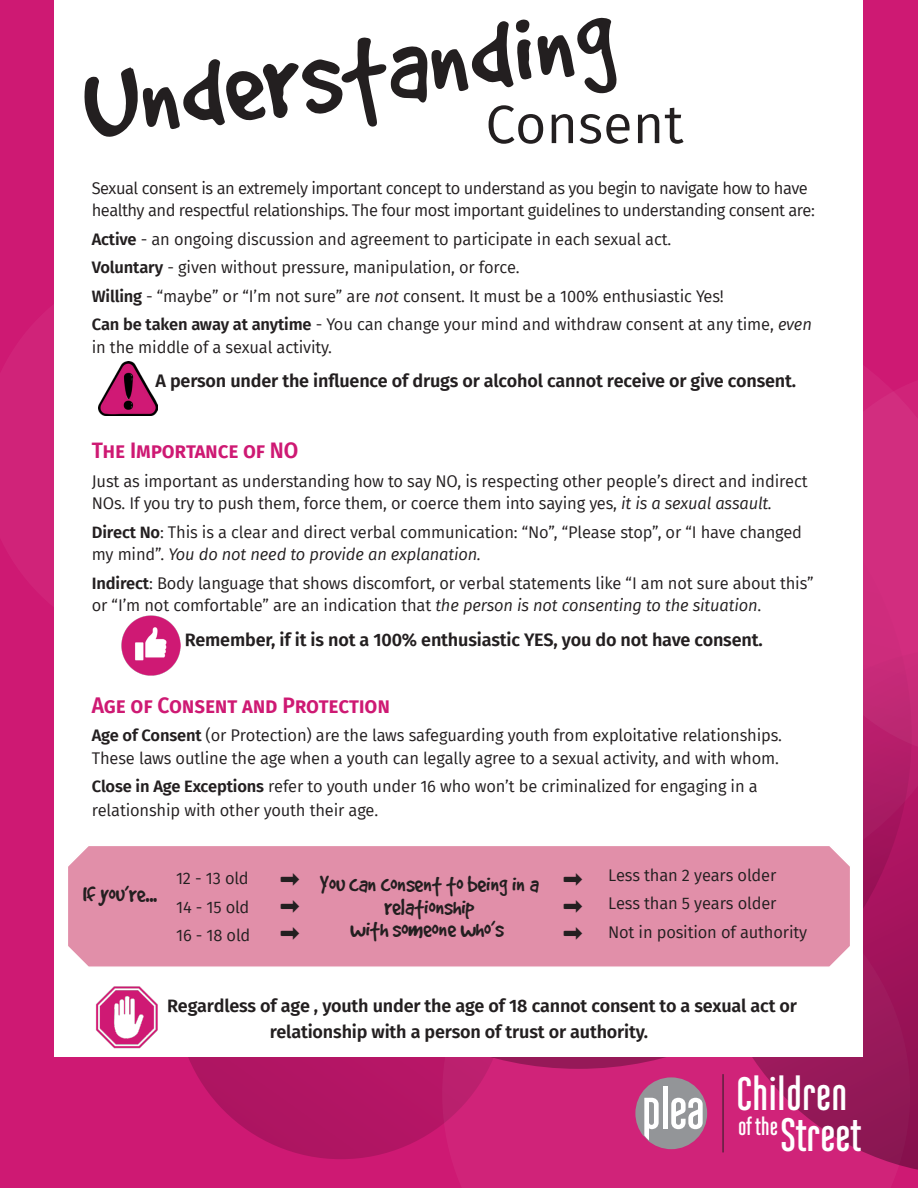
<style>
.page{position:relative;width:918px;height:1188px;background:#fff}
.page>*{position:absolute;margin:0;border:0;box-sizing:border-box;transform-origin:0 0}
.t1{font:117px "Good Dog Plain";color:#231f20}
.t2{font:54px "Fira Sans";color:#231f20}
.t3{font:700 46.8px/40.2px "Ando";letter-spacing:.005em;color:#fff;text-align:right}
.t4{font:25.5px/22.5px "Good Dog Plain";letter-spacing:-.01em;color:#231f20;text-align:center}
.t5{font:700 25.05px "Ando";color:#fff}
.t6{font:600 22.5px "Fira Sans";letter-spacing:.005em;color:#ce1973;scale:.93 1}
.t7{font:21px "Fira Sans";color:#231f20}
.t8{font:600 18px "Fira Sans";letter-spacing:-.01em;color:#231f20}
.t9{font:16.5px/22.5px "Fira Sans";letter-spacing:-.01em;color:#231f20}
.t10{font:16.5px/22.5px "Fira Sans";letter-spacing:-.03em;color:#231f20}
.s1{font-weight:600}
.s2{font-style:italic}
</style>
<div class="page">
<div style="left:1px;top:0;width:917px;height:1188px;background:#ce1973"></div>
<div style="left:175px;top:828px;width:332px;height:331px;background:#b11563;border-radius:166px"></div>
<svg style="left:442px;top:1069px;width:266px;height:81px;fill:#d02379"></svg>
<svg style="left:722px;top:759px;width:196px;height:411px"></svg>
<svg style="left:876px;top:391px;width:42px;height:368px;fill:#d22d7f"></svg>
<svg style="left:0;top:260px;width:55px;height:392px;fill:#d02379"></svg>
<svg style="left:245px;top:402px;width:667px;height:667px"></svg>
<div style="left:55px;top:0;width:808px;height:1056px;background:#fff"></div>
<svg style="left:635px;top:1077px;width:72px;height:72px"></svg>
<hr style="left:723px;top:1074px;width:1px;height:78px;background:#231f20">
<img style="left:98px;top:362px;width:60px;height:53px">
<img style="left:121px;top:616px;width:60px;height:59px">
<div style="left:68px;top:846px;width:782px;height:121px;background:#e18fa9"></div>
<img style="left:96px;top:986px;width:62px;height:63px">
<p class="t1" style="left:76px;top:48px;width:536px;rotate:-7deg">Understanding</p>
<p class="t2" style="left:485px;top:84px;width:200px">Consent</p>
<p class="t10" style="left:92px;top:176px;width:725px">Sexual consent is an extremely important concept to understand as you begin to navigate how to have healthy and respectful relationships. The four most important guidelines to understanding consent are:</p>
<p class="t9" style="left:92px;top:227px;width:581px"><span class="s1">Active</span> - an ongoing discussion and agreement to participate in each sexual act.</p>
<p class="t9" style="left:92px;top:256px;width:429px"><span class="s1">Voluntary</span> - given without pressure, manipulation, or force.</p>
<p class="t9" style="left:92px;top:284px;width:634px"><span class="s1">Willing</span> - “maybe” or “I’m not sure” are <span class="s2">not</span> consent. It must be a 100% enthusiastic Yes!</p>
<p class="t9" style="left:92px;top:313px;width:722px"><span class="s1">Can be taken away at anytime</span> - You can change your mind and withdraw consent at any time, <span class="s2">even </span>in the middle of a sexual activity.</p>
<p class="t8" style="left:156px;top:366px;width:642px">A person under the influence of drugs or alcohol cannot receive or give consent.</p>
<p class="t6" style="left:92px;top:432px;width:224px">The Importance of NO</p>
<p class="t9" style="left:92px;top:470px;width:717px">Just as important as understanding how to say NO, is respecting other people’s direct and indirect<br>NOs. If you try to push them, force them, or coerce them into saying yes, <span class="s2">it is a sexual assault.</span></p>
<p class="t9" style="left:92px;top:521px;width:712px"><span class="s1">Direct No</span>: This is a clear and direct verbal communication: “No”, “Please stop”, or “I have changed my mind”. <span class="s2">You do not need to provide an explanation.</span></p>
<p class="t9" style="left:92px;top:572px;width:723px"><span class="s1">Indirect</span>: Body language that shows discomfort, or verbal statements like “I am not sure about this” or “I’m not comfortable” are an indication that <span class="s2">the person is not consenting to the situation</span>.</p>
<p class="t8" style="left:185px;top:625px;width:579px">Remember, if it is not a 100% enthusiastic YES, you do not have consent.</p>
<p class="t6" style="left:92px;top:686px;width:322px">Age of Consent and Protection</p>
<p class="t9" style="left:92px;top:724px;width:692px"><span class="s1">Age of Consent</span> (or Protection) are the laws safeguarding youth from exploitative relationships.<br>These laws outline the age when a youth can legally agree to a sexual activity, and with whom.</p>
<p class="t9" style="left:92px;top:774px;width:667px;line-height:24px"><span class="s1">Close in Age Exceptions</span> refer to youth under 16 who won’t be criminalized for engaging in a relationship with other youth their age.</p>
<p class="t4" style="left:83px;top:883px;width:80px">If you’re...…</p>
<p class="t9" style="left:176px;top:867px;width:74px">12 - 13 old</p>
<p class="t9" style="left:176px;top:895px;width:75px">14 - 15 old</p>
<p class="t9" style="left:176px;top:924px;width:76px">16 - 18 old</p>
<p class="t7" style="left:279px;top:863px;width:22px">➡</p>
<p class="t7" style="left:562px;top:863px;width:22px">➡</p>
<p class="t7" style="left:279px;top:890px;width:22px">➡</p>
<p class="t7" style="left:562px;top:890px;width:22px">➡</p>
<p class="t7" style="left:279px;top:917px;width:22px">➡</p>
<p class="t7" style="left:562px;top:917px;width:22px">➡</p>
<p class="t4" style="left:320px;top:873px;width:220px">You can consent to being in a relationship<br>with someone who’s…</p>
<p class="t9" style="left:608px;top:860px;width:201px;line-height:28.5px">Less than 2 years older<br>Less than 5 years older<br>Not in position of authority</p>
<p class="t8" style="left:167px;top:991px;width:631px">Regardless of age , youth under the age of 18 cannot consent to a sexual act or</p>
<p class="t8" style="left:270px;top:1017px;width:380px">relationship with a person of trust or authority.</p>
<p class="t3" style="left:736px;top:1075px;width:127px">Children<br>Street</p>
<p class="t5" style="left:738px;top:1113px;width:42px">of the</p>
</div>
